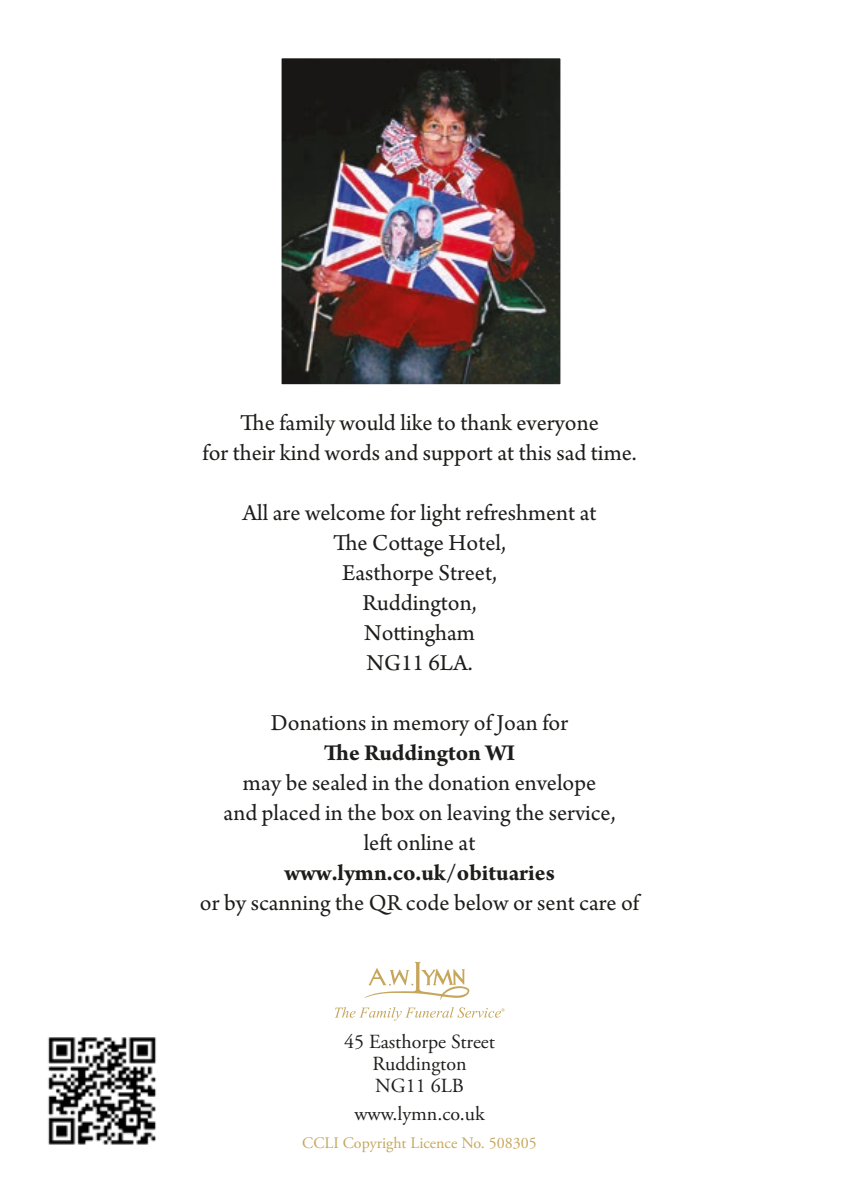
<style>
.page{position:relative;width:842px;height:1191px;background:#fff}
.page>*{position:absolute;margin:0;border:0;box-sizing:border-box;transform-origin:0 0}
.t1{font:24px/30px "Arno Pro";color:#1d1d1b;text-align:center}
.t2{font:700 24px "Arno Pro";color:#1d1d1b}
.t3{font:20px/22px "Adobe Garamond Pro";color:#1d1d1b;text-align:center}
.t4{font:16px "Adobe Garamond Pro";color:#c6a65b}
</style>
<div class="page">
<svg style="left:334px;top:961px;width:171px;height:59px"></svg>
<img style="left:48px;top:1037px;width:108px;height:108px">
<img style="left:281px;top:58px;width:280px;height:327px">
<p class="t1" style="left:202px;top:409px;width:436px">The family would like to thank everyone<br>for their kind words and support at this sad time.</p>
<p class="t1" style="left:242px;top:499px;width:356px">All are welcome for light refreshment at<br>The Cottage Hotel,<br>Easthorpe Street,<br>Ruddington,<br>Nottingham<br>NG11 6LA.</p>
<p class="t1" style="left:271px;top:709px;width:299px">Donations in memory of Joan for</p>
<p class="t2" style="left:324px;top:739px;width:193px">The Ruddington WI</p>
<p class="t1" style="left:224px;top:769px;width:393px">may be sealed in the donation envelope and placed in the box on leaving the service, left online at</p>
<p class="t2" style="left:284px;top:859px;width:272px">www.lymn.co.uk/obituaries</p>
<p class="t1" style="left:200px;top:889px;width:441px">or by scanning the QR code below or sent care of</p>
<p class="t3" style="left:344px;top:1031px;width:152px">45 Easthorpe Street<br>Ruddington<br>NG11 6LB</p>
<p class="t3" style="left:354px;top:1103px;width:132px">www.lymn.co.uk</p>
<p class="t4" style="left:302px;top:1133px;width:236px">CCLI Copyright Licence No. 508305</p>
</div>
